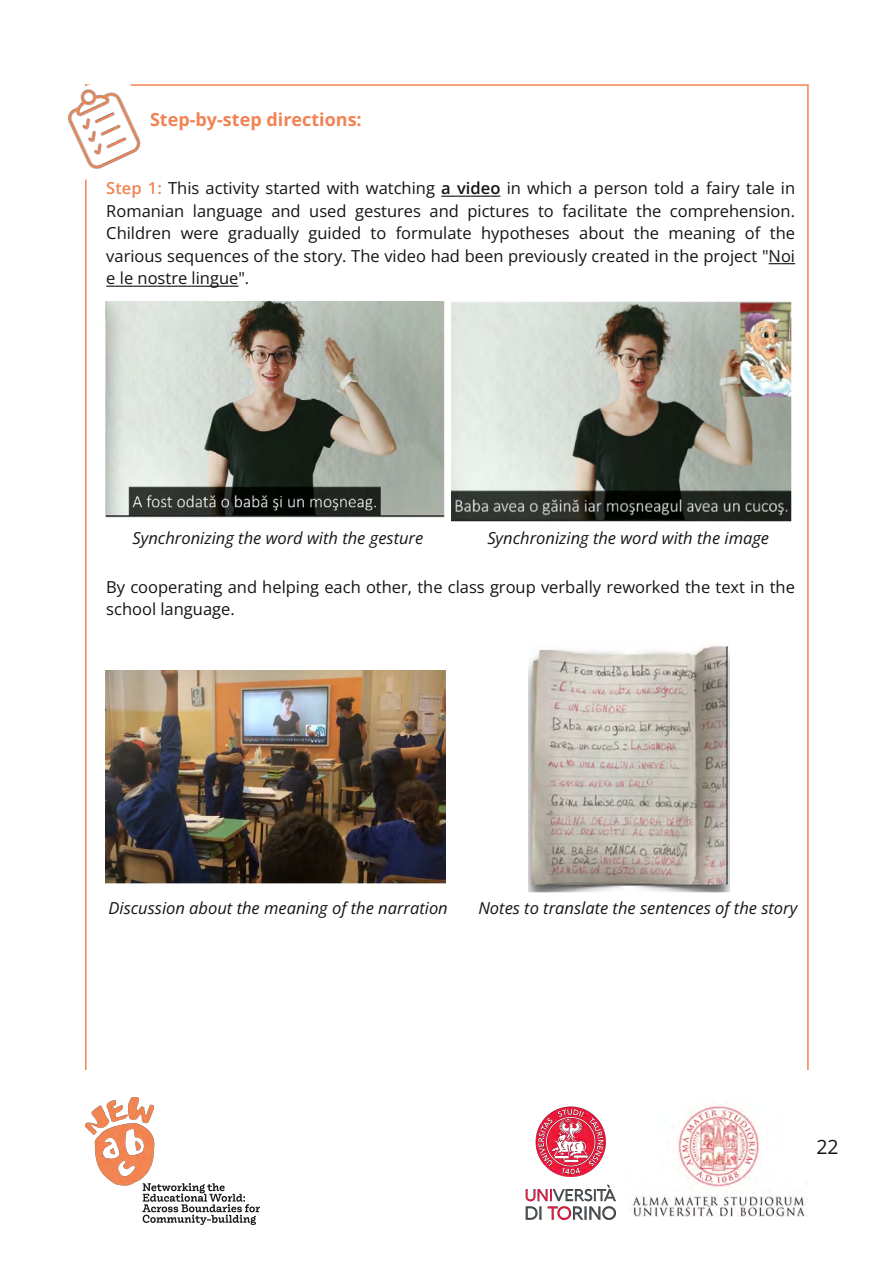
<style>
.page{position:relative;width:893px;height:1263px;background:#fff}
.page>*{position:absolute;margin:0;border:0;box-sizing:border-box;transform-origin:0 0}
.t1{font:19.5px "Open Sans";color:#161413}
.t2{font:700 18px "Open Sans";color:#f18354}
.t3{font:16.5px/22.5px "Open Sans";color:#161413;text-align:justify}
.t4{font:italic 16.5px "Open Sans";color:#161413}
.s1{font-weight:600;color:#f18354}
.s2{font-weight:600}
</style>
<div class="page">
<img style="left:85px;top:1097px;width:174px;height:128px">
<img style="left:632px;top:1105px;width:176px;height:111px">
<img style="left:525px;top:1106px;width:91px;height:114px">
<img style="left:68px;top:84px;width:91px;height:98px">
<svg style="left:441px;top:196px;width:59px;height:1px"></svg>
<svg style="left:769px;top:263px;width:26px;height:1px"></svg>
<svg style="left:106px;top:286px;width:132px;height:1px"></svg>
<img style="left:106px;top:301px;width:339px;height:216px">
<img style="left:451px;top:302px;width:340px;height:219px">
<img style="left:106px;top:671px;width:340px;height:212px">
<img style="left:529px;top:645px;width:201px;height:247px">
<p class="t2" style="left:150px;top:107px;width:213px">Step-by-step directions:</p>
<p class="t3" style="left:106px;top:177px;width:690px"><span class="s1">Step 1:</span> This activity started with watching <span class="s2">a video</span> in which a person told a fairy tale in Romanian language and used gestures and pictures to facilitate the comprehension.<br>Children were gradually guided to formulate hypotheses about the meaning of the various sequences of the story. The video had been previously created in the project "Noi e le nostre lingue".</p>
<p class="t4" style="left:133px;top:526px;width:292px">Synchronizing the word with the gesture</p>
<p class="t4" style="left:487px;top:526px;width:283px">Synchronizing the word with the image</p>
<p class="t3" style="left:106px;top:575px;width:690px">By cooperating and helping each other, the class group verbally reworked the text in the school language.</p>
<p class="t4" style="left:109px;top:896px;width:341px">Discussion about the meaning of the narration</p>
<p class="t4" style="left:478px;top:896px;width:320px">Notes to translate the sentences of the story</p>
<p class="t1" style="left:816px;top:1133px;width:24px">22</p>
</div>
